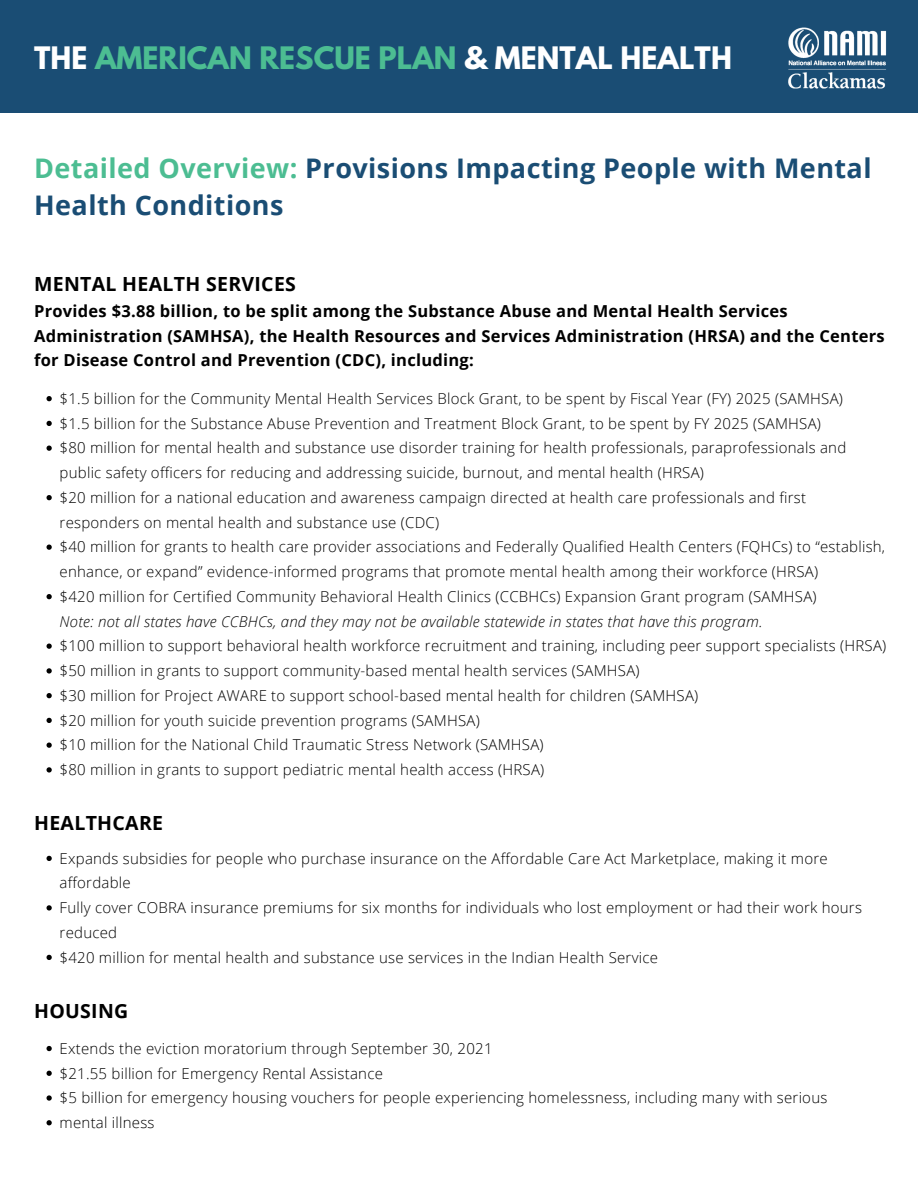
<style>
.page{position:relative;width:918px;height:1188px;background:#fff}
.page>*{position:absolute;margin:0;border:0;box-sizing:border-box;transform-origin:0 0}
.t1{font:700 27.45px "League Spartan";letter-spacing:.005em;color:#4cbd92}
.t2{font:700 27px/37.5px "Open Sans";letter-spacing:.015em;color:#1a4d74}
.t3{font:700 19.5px "Open Sans";letter-spacing:.015em;color:#000}
.t4{font:700 16.5px/24.8px "Open Sans";letter-spacing:.015em;color:#000}
.t5{font:300 15px/24.8px "Open Sans";letter-spacing:.015em;color:#000}
.t6{font:italic 300 15px "Open Sans";letter-spacing:.015em;color:#000}
.s1{color:#fff}
.s2{color:#4cbd92}
</style>
<div class="page">
<div style="left:0;top:0;width:918px;height:113px;background:#1a4d74"></div>
<svg style="left:47px;top:396px;width:5px;height:5px"></svg>
<svg style="left:47px;top:421px;width:5px;height:5px"></svg>
<svg style="left:47px;top:446px;width:5px;height:5px"></svg>
<svg style="left:47px;top:495px;width:5px;height:5px"></svg>
<svg style="left:47px;top:545px;width:5px;height:5px"></svg>
<svg style="left:47px;top:594px;width:5px;height:5px"></svg>
<svg style="left:47px;top:644px;width:5px;height:5px"></svg>
<svg style="left:47px;top:668px;width:5px;height:6px"></svg>
<svg style="left:47px;top:693px;width:5px;height:5px"></svg>
<svg style="left:47px;top:718px;width:5px;height:5px"></svg>
<svg style="left:47px;top:743px;width:5px;height:5px"></svg>
<svg style="left:47px;top:767px;width:5px;height:6px"></svg>
<svg style="left:47px;top:856px;width:5px;height:5px"></svg>
<svg style="left:47px;top:905px;width:5px;height:6px"></svg>
<svg style="left:47px;top:955px;width:5px;height:5px"></svg>
<svg style="left:47px;top:1046px;width:5px;height:5px"></svg>
<svg style="left:47px;top:1071px;width:5px;height:5px"></svg>
<svg style="left:47px;top:1095px;width:5px;height:6px"></svg>
<svg style="left:47px;top:1120px;width:5px;height:5px"></svg>
<img style="left:788px;top:27px;width:99px;height:62px">
<p class="t1" style="left:34px;top:45px;width:699px"><span class="s1">THE</span> AMERICAN RESCUE PLAN <span class="s1">&amp; MENTAL HEALTH</span></p>
<p class="t2" style="left:34px;top:149px;width:839px"><span class="s2">Detailed Overview:</span> Provisions Impacting People with Mental<br>Health Conditions</p>
<p class="t3" style="left:34px;top:270px;width:263px">MENTAL HEALTH SERVICES</p>
<p class="t4" style="left:34px;top:298px;width:852px">Provides $3.88 billion, to be split among the Substance Abuse and Mental Health Services<br>Administration (SAMHSA), the Health Resources and Services Administration (HRSA) and the Centers for Disease Control and Prevention (CDC), including:</p>
<p class="t5" style="left:60px;top:386px;width:785px">$1.5 billion for the Community Mental Health Services Block Grant, to be spent by Fiscal Year (FY) 2025 (SAMHSA)</p>
<p class="t5" style="left:60px;top:410px;width:763px">$1.5 billion for the Substance Abuse Prevention and Treatment Block Grant, to be spent by FY 2025 (SAMHSA)</p>
<p class="t5" style="left:60px;top:435px;width:788px">$80 million for mental health and substance use disorder training for health professionals, paraprofessionals and public safety officers for reducing and addressing suicide, burnout, and mental health (HRSA)</p>
<p class="t5" style="left:60px;top:485px;width:748px">$20 million for a national education and awareness campaign directed at health care professionals and first responders on mental health and substance use (CDC)</p>
<p class="t5" style="left:60px;top:534px;width:827px">$40 million for grants to health care provider associations and Federally Qualified Health Centers (FQHCs) to “establish, enhance, or expand” evidence-informed programs that promote mental health among their workforce (HRSA)</p>
<p class="t5" style="left:60px;top:584px;width:759px">$420 million for Certified Community Behavioral Health Clinics (CCBHCs) Expansion Grant program (SAMHSA)</p>
<p class="t5" style="left:60px;top:633px;width:828px">$100 million to support behavioral health workforce recruitment and training, including peer support specialists (HRSA)</p>
<p class="t5" style="left:60px;top:658px;width:582px">$50 million in grants to support community-based mental health services (SAMHSA)</p>
<p class="t5" style="left:60px;top:683px;width:640px">$30 million for Project AWARE to support school-based mental health for children (SAMHSA)</p>
<p class="t5" style="left:60px;top:707px;width:422px">$20 million for youth suicide prevention programs (SAMHSA)</p>
<p class="t5" style="left:60px;top:732px;width:486px">$10 million for the National Child Traumatic Stress Network (SAMHSA)</p>
<p class="t5" style="left:60px;top:757px;width:486px">$80 million in grants to support pediatric mental health access (HRSA)</p>
<p class="t6" style="left:60px;top:611px;width:705px">Note: not all states have CCBHCs, and they may not be available statewide in states that have this program.</p>
<p class="t3" style="left:34px;top:809px;width:131px">HEALTHCARE</p>
<p class="t5" style="left:60px;top:845px;width:770px">Expands subsidies for people who purchase insurance on the Affordable Care Act Marketplace, making it more affordable</p>
<p class="t5" style="left:60px;top:895px;width:804px">Fully cover COBRA insurance premiums for six months for individuals who lost employment or had their work hours reduced</p>
<p class="t5" style="left:60px;top:944px;width:600px">$420 million for mental health and substance use services in the Indian Health Service</p>
<p class="t3" style="left:34px;top:997px;width:96px">HOUSING</p>
<p class="t5" style="left:60px;top:1036px;width:434px">Extends the eviction moratorium through September 30, 2021</p>
<p class="t5" style="left:60px;top:1060px;width:325px">$21.55 billion for Emergency Rental Assistance</p>
<p class="t5" style="left:60px;top:1085px;width:769px">$5 billion for emergency housing vouchers for people experiencing homelessness, including many with serious</p>
<p class="t5" style="left:60px;top:1110px;width:96px">mental illness</p>
</div>
